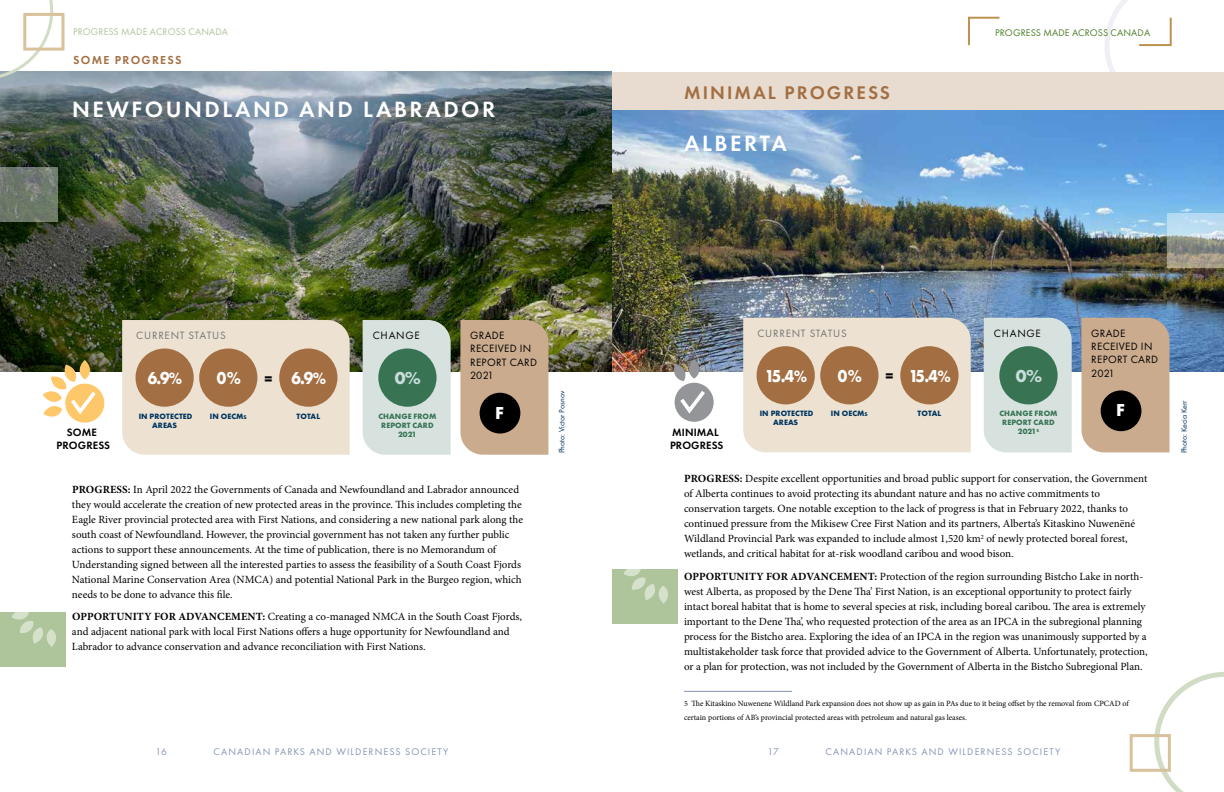
<style>
.page{position:relative;width:1224px;height:792px;background:#fff}
.page>*{position:absolute;margin:0;border:0;box-sizing:border-box;transform-origin:0 0}
.t1{font:600 23px "Futura PT";letter-spacing:.11em;color:#fff}
.t2{font:600 19px "Futura PT";letter-spacing:.11em;color:#a36f42}
.t3{font:700 18px "Futura PT";color:#fff;scale:.88 1}
.t4{font:700 18px "Futura PT";color:#c9ddda}
.t5{font:700 18px "Futura PT";color:#fff}
.t6{font:600 12px "Futura PT";letter-spacing:.11em;color:#a36f42}
.t7{font:11px/15px "Minion Pro";letter-spacing:-.005em;color:#000}
.t8{font:11px/13.2px "Futura PT";letter-spacing:.03em;color:#000}
.t9{font:600 11px/13px "Futura PT";letter-spacing:.01em;color:#000;text-align:center}
.t10{font:11px "Futura PT";letter-spacing:.07em;color:#737577}
.t11{font:10px "Futura PT";letter-spacing:.11em;color:#8295b3}
.t12{font:10px "Futura PT";letter-spacing:.01em;color:#aec49a}
.t13{font:10px "Futura PT";letter-spacing:.01em;color:#4b7d27}
.t14{font:8px/13.6px "Minion Pro";color:#000}
.t15{font:700 8px/9px "Futura PT";letter-spacing:.01em;color:#003560;text-align:center}
.t16{font:700 8px/9px "Futura PT";letter-spacing:.01em;color:#387454;text-align:center}
.t17{font:8px "Futura PT";color:#003560}
.s1{font-size:17px}
.s2{color:#000}
.s3{font-size:5.6px}
.s4{font-weight:700}
</style>
<div class="page">
<img style="left:612px;top:109px;width:612px;height:262px">
<svg style="left:1168px;top:213px;width:56px;height:55px;background:#a8b4b4"></svg>
<img style="left:0;top:72px;width:612px;height:299px">
<div style="left:122px;top:320px;width:228px;height:135px;background:#ede2d1"></div>
<div style="left:743px;top:318px;width:228px;height:134px;background:#ede2d1"></div>
<div style="left:363px;top:320px;width:88px;height:135px;background:#d7e2df"></div>
<div style="left:984px;top:318px;width:88px;height:134px;background:#d7e2df"></div>
<div style="left:460px;top:320px;width:88px;height:135px;background:#caab8e"></div>
<div style="left:1081px;top:318px;width:89px;height:134px;background:#caab8e"></div>
<div style="left:136px;top:348px;width:58px;height:59px;background:#a36f42;border-radius:50%"></div>
<div style="left:757px;top:346px;width:58px;height:58px;background:#a36f42;border-radius:50%"></div>
<div style="left:279px;top:348px;width:58px;height:59px;background:#a36f42;border-radius:50%"></div>
<div style="left:900px;top:346px;width:59px;height:58px;background:#a36f42;border-radius:50%"></div>
<div style="left:199px;top:348px;width:58px;height:59px;background:#a36f42;border-radius:50%"></div>
<div style="left:820px;top:346px;width:59px;height:58px;background:#a36f42;border-radius:50%"></div>
<div style="left:378px;top:348px;width:59px;height:59px;background:#387454;border-radius:50%"></div>
<div style="left:999px;top:346px;width:59px;height:58px;background:#387454;border-radius:50%"></div>
<div style="left:480px;top:393px;width:40px;height:41px;background:#000;border-radius:50%"></div>
<div style="left:1101px;top:390px;width:40px;height:41px;background:#000;border-radius:50%"></div>
<div style="left:612px;top:72px;width:612px;height:37px;background:#e8dcd0"></div>
<hr style="left:684px;top:691px;width:108px;height:1px;background:#8295b3">
<div style="left:612px;top:569px;width:66px;height:55px;background:#aec49a"></div>
<svg style="left:623px;top:569px;width:45px;height:35px"></svg>
<div style="left:0;top:612px;width:66px;height:55px;background:#aec49a"></div>
<svg style="left:11px;top:612px;width:45px;height:35px"></svg>
<svg style="left:0;top:167px;width:58px;height:55px;background:#707a6d"></svg>
<div style="left:65px;top:384px;width:39px;height:39px;background:#fec86a;border-radius:50%"></div>
<svg style="left:43px;top:360px;width:56px;height:60px"></svg>
<svg style="left:671px;top:359px;width:31px;height:22px"></svg>
<div style="left:675px;top:383px;width:39px;height:39px;background:#939598;border-radius:50%"></div>
<svg style="left:677px;top:387px;width:32px;height:30px"></svg>
<svg style="left:0;top:0;width:53px;height:80px"></svg>
<svg style="left:1154px;top:672px;width:70px;height:120px"></svg>
<svg style="left:968px;top:16px;width:32px;height:30px"></svg>
<svg style="left:1104px;top:0;width:120px;height:115px"></svg>
<div style="left:23px;top:13px;width:41px;height:38px;border:3px solid #d9c19c"></div>
<div style="left:1130px;top:734px;width:41px;height:38px;border:3px solid #d9c19c"></div>
<p class="t12" style="left:73px;top:26px;width:157px">PROGRESS MADE ACROSS CANADA</p>
<p class="t13" style="left:995px;top:27px;width:157px">PROGRESS MADE ACROSS CANADA</p>
<p class="t6" style="left:73px;top:53px;width:110px">SOME PROGRESS</p>
<h1 class="t1" style="left:72px;top:94px;width:425px">NEWFOUNDLAND AND LABRADOR</h1>
<h2 class="t2" style="left:684px;top:81px;width:208px">MINIMAL PROGRESS</h2>
<h1 class="t1" style="left:684px;top:129px;width:104px">ALBERTA</h1>
<p class="t10" style="left:136px;top:329px;width:91px">CURRENT STATUS</p>
<p class="t8" style="left:373px;top:329px;width:49px">CHANGE</p>
<p class="t8" style="left:470px;top:329px;width:36px">GRADE</p>
<p class="t10" style="left:757px;top:327px;width:91px">CURRENT STATUS</p>
<p class="t8" style="left:994px;top:327px;width:49px">CHANGE</p>
<p class="t8" style="left:470px;top:342px;width:69px">RECEIVED IN<br>REPORT CARD<br>2021</p>
<p class="t8" style="left:1091px;top:327px;width:69px">GRADE<br>RECEIVED IN<br>REPORT CARD<br>2021</p>
<h3 class="t3" style="left:148px;top:367px;width:41px">6.9<span class="s1">%</span></h3>
<h3 class="t3" style="left:217px;top:367px;width:29px">0%</h3>
<h3 class="t3" style="left:264px;top:367px;width:72px"><span class="s2">=</span> 6.9<span class="s1">%</span></h3>
<h3 class="t4" style="left:395px;top:367px;width:28px">0%</h3>
<h3 class="t3" style="left:765px;top:364px;width:49px">15.4<span class="s1">%</span></h3>
<h3 class="t3" style="left:838px;top:364px;width:29px">0%</h3>
<h3 class="t3" style="left:885px;top:364px;width:76px"><span class="s2">=</span> 15.4<span class="s1">%</span></h3>
<h3 class="t4" style="left:1016px;top:364px;width:28px">0%</h3>
<h3 class="t5" style="left:495px;top:401px;width:10px">F</h3>
<h3 class="t5" style="left:1116px;top:399px;width:10px">F</h3>
<p class="t17" style="left:557px;top:453px;width:64px;rotate:-90deg">Photo: Victor Posnov</p>
<p class="t17" style="left:1179px;top:453px;width:55px;rotate:-90deg">Photo: Kecia Kerr</p>
<p class="t15" style="left:139px;top:411px;width:55px">IN PROTECTED<br>AREAS</p>
<p class="t15" style="left:760px;top:409px;width:55px">IN PROTECTED<br>AREAS</p>
<p class="t16" style="left:378px;top:411px;width:60px">CHANGE FROM<br>REPORT CARD<br>2021</p>
<p class="t16" style="left:999px;top:409px;width:60px">CHANGE FROM<br>REPORT CARD<br>2021<sup>S</sup></p>
<p class="t15" style="left:210px;top:411px;width:38px">IN OECM<span class="s3">s</span></p>
<p class="t15" style="left:831px;top:409px;width:38px">IN OECM<span class="s3">s</span></p>
<p class="t15" style="left:297px;top:411px;width:25px">TOTAL</p>
<p class="t15" style="left:918px;top:409px;width:25px">TOTAL</p>
<p class="t9" style="left:57px;top:426px;width:55px">SOME<br>PROGRESS</p>
<p class="t9" style="left:670px;top:426px;width:55px;text-align:left">MINIMAL<br>PROGRESS</p>
<p class="t7" style="left:72px;top:482px;width:453px"><span class="s4">PROGRESS:</span> In April 2022 the Governments of Canada and Newfoundland and Labrador announced they would accelerate the creation of new protected areas in the province. This includes completing the Eagle River provincial protected area with First Nations, and considering a new national park along the south coast of Newfoundland. However, the provincial government has not taken any further public actions to support these announcements. At the time of publication, there is no Memorandum of Understanding signed between all the interested parties to assess the feasibility of a South Coast Fjords National Marine Conservation Area (NMCA) and potential National Park in the Burgeo region, which needs to be done to advance this file.</p>
<p class="t7" style="left:72px;top:609px;width:452px"><span class="s4">OPPORTUNITY FOR ADVANCEMENT:</span> Creating a co-managed NMCA in the South Coast Fjords, and adjacent national park with local First Nations offers a huge opportunity for Newfoundland and<br>Labrador to advance conservation and advance reconciliation with First Nations.</p>
<p class="t7" style="left:684px;top:471px;width:465px"><span class="s4">PROGRESS:</span> Despite excellent opportunities and broad public support for conservation, the Government of Alberta continues to avoid protecting its abundant nature and has no active commitments to conservation targets. One notable exception to the lack of progress is that in February 2022, thanks to continued pressure from the Mikisew Cree First Nation and its partners, Alberta’s Kitaskino Nuwenëné Wildland Provincial Park was expanded to include almost 1,520 km<sup>2</sup> of newly protected boreal forest, wetlands, and critical habitat for at-risk woodland caribou and wood bison.</p>
<p class="t7" style="left:684px;top:569px;width:465px"><span class="s4">OPPORTUNITY FOR ADVANCEMENT:</span> Protection of the region surrounding Bistcho Lake in north&shy;west Alberta, as proposed by the Dene Tha’ First Nation, is an exceptional opportunity to protect fairly intact boreal habitat that is home to several species at risk, including boreal caribou. The area is extremely important to the Dene Tha’, who requested protection of the area as an IPCA in the subregional planning process for the Bistcho area. Exploring the idea of an IPCA in the region was unanimously supported by a multistakeholder task force that provided advice to the Government of Alberta. Unfortunately, protection, or a plan for protection, was not included by the Government of Alberta in the Bistcho Subregional Plan.</p>
<p class="t14" style="left:684px;top:697px;width:446px">5 The Kitaskino Nuwenene Wildland Park expansion does not show up as gain in PAs due to it being offset by the removal from CPCAD of certain portions of AB’s provincial protected areas with petroleum and natural gas leases.</p>
<p class="t11" style="left:156px;top:745px;width:13px">16</p>
<p class="t11" style="left:214px;top:745px;width:236px">CANADIAN PARKS AND WILDERNESS SOCIETY</p>
<p class="t11" style="left:768px;top:745px;width:13px">17</p>
<p class="t11" style="left:826px;top:745px;width:236px">CANADIAN PARKS AND WILDERNESS SOCIETY</p>
</div>
